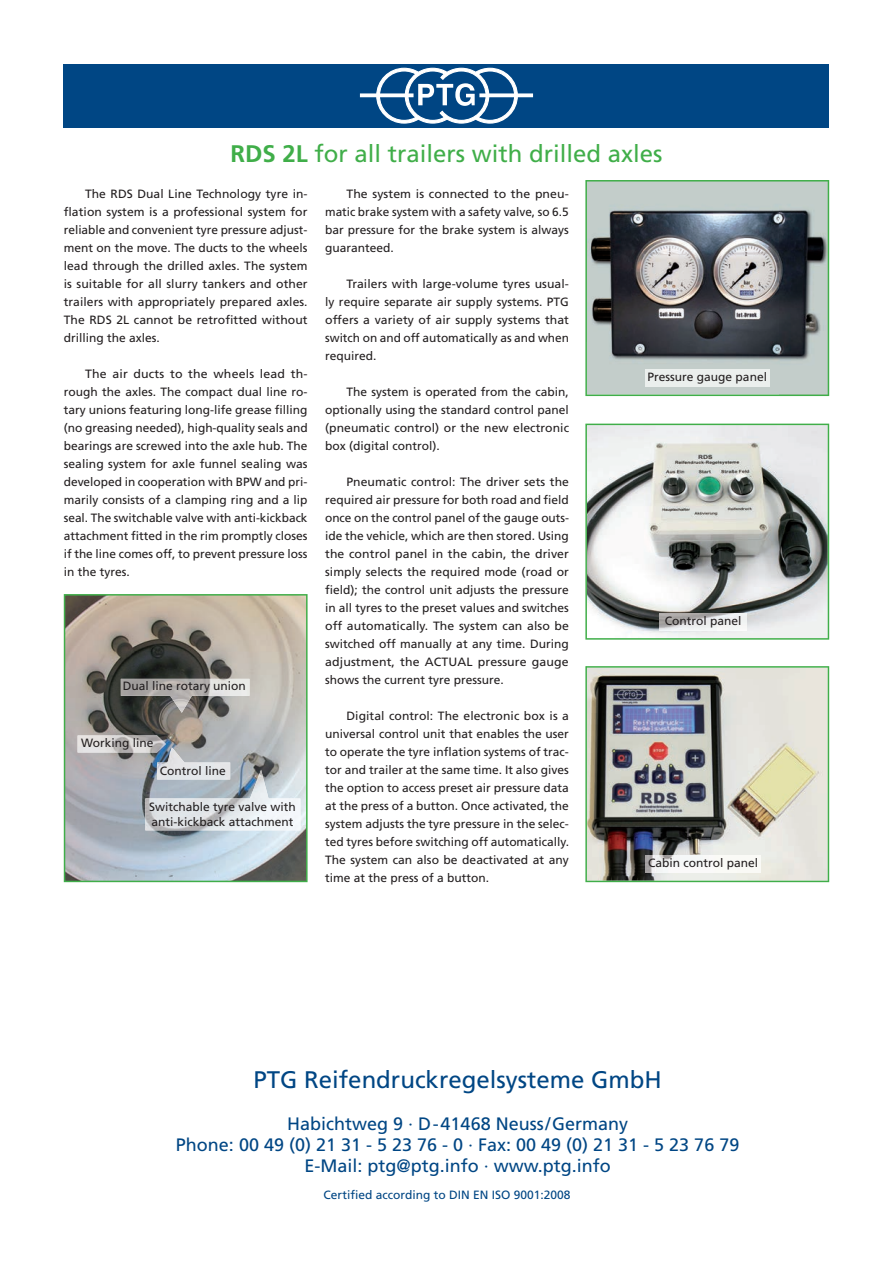
<style>
.page{position:relative;width:893px;height:1263px;background:#fff}
.page>*{position:absolute;margin:0;border:0;box-sizing:border-box;transform-origin:0 0}
.t1{font:24px "Frutiger";color:#40ae49}
.t2{font:24px "Frutiger";color:#004684}
.t3{font:18px/21px "Frutiger";color:#004684;text-align:center}
.t4{font:12px/18px "Frutiger";color:#231f20;text-align:justify}
.t5{font:12px "Frutiger";color:#004684}
.s1{font-weight:700}
</style>
<div class="page">
<div style="left:64px;top:64px;width:765px;height:64px;background:#004684"></div>
<div style="left:360px;top:93px;width:54px;height:4px;border:1px solid #fff"></div>
<div style="left:479px;top:93px;width:54px;height:4px;border:1px solid #fff"></div>
<svg style="left:376px;top:67px;width:142px;height:57px"></svg>
<svg style="left:585px;top:180px;width:244px;height:216px;background:#808787"></svg>
<svg style="left:585px;top:424px;width:244px;height:216px"></svg>
<div style="left:645px;top:370px;width:125px;height:16px;background:#ebefed"></div>
<img style="left:659px;top:613px;width:88px;height:17px">
<img style="left:585px;top:666px;width:244px;height:216px">
<img style="left:646px;top:856px;width:114px;height:17px">
<img style="left:67px;top:597px;width:238px;height:282px">
<div style="left:64px;top:594px;width:244px;height:288px;border:2px solid #40ae49"></div>
<img style="left:121px;top:679px;width:128px;height:34px">
<img style="left:145px;top:770px;width:155px;height:60px">
<img style="left:78px;top:735px;width:88px;height:17px">
<img style="left:157px;top:747px;width:73px;height:32px">
<h1 class="t1" style="left:230px;top:140px;width:434px"><span class="s1">RDS 2L</span> for all trailers with drilled axles</h1>
<p class="t4" style="left:64px;top:185px;width:245px;text-indent:21px">The RDS Dual Line Technology tyre in&shy;flation system is a professional system for reliable and convenient tyre pressure adjust&shy;ment on the move. The ducts to the wheels lead through the drilled axles. The system is suitable for all slurry tankers and other trailers with appropriately prepared axles.<br>The RDS 2L cannot be retrofitted without drilling the axles.</p>
<p class="t4" style="left:64px;top:365px;width:245px;text-indent:21px">The air ducts to the wheels lead th&shy;rough the axles. The compact dual line ro&shy;tary unions featuring long-life grease filling (no greasing needed), high-quality seals and bearings are screwed into the axle hub. The sealing system for axle funnel sealing was developed in cooperation with BPW and pri&shy;marily consists of a clamping ring and a lip seal. The switchable valve with anti-kickback attachment fitted in the rim promptly closes if the line comes off, to prevent pressure loss in the tyres.</p>
<p class="t4" style="left:325px;top:185px;width:245px;text-indent:21px">The system is connected to the pneu&shy;matic brake system with a safety valve, so 6.5 bar pressure for the brake system is always guaranteed.</p>
<p class="t4" style="left:325px;top:275px;width:245px;text-indent:21px">Trailers with large-volume tyres usual&shy;ly require separate air supply systems. PTG offers a variety of air supply systems that switch on and off automatically as and when required.</p>
<p class="t4" style="left:325px;top:383px;width:245px;text-indent:21px">The system is operated from the cabin, optionally using the standard control panel (pneumatic control) or the new electronic box (digital control).</p>
<p class="t4" style="left:325px;top:473px;width:245px;text-indent:21px">Pneumatic control: The driver sets the required air pressure for both road and field once on the control panel of the gauge outs&shy;ide the vehicle, which are then stored. Using the control panel in the cabin, the driver simply selects the required mode (road or field); the control unit adjusts the pressure in all tyres to the preset values and switches off automatically. The system can also be switched off manually at any time. During adjustment, the ACTUAL pressure gauge shows the current tyre pressure.</p>
<p class="t4" style="left:325px;top:707px;width:245px;text-indent:21px">Digital control: The electronic box is a universal control unit that enables the user to operate the tyre inflation systems of trac&shy;tor and trailer at the same time. It also gives the option to access preset air pressure data at the press of a button. Once activated, the system adjusts the tyre pressure in the selec&shy;ted tyres before switching off automatically.<br>The system can also be deactivated at any time at the press of a button.</p>
<p class="t4" style="left:648px;top:368px;width:121px">Pressure gauge panel</p>
<p class="t4" style="left:665px;top:611px;width:78px">Control panel</p>
<p class="t4" style="left:123px;top:677px;width:124px">Dual line rotary union</p>
<p class="t4" style="left:81px;top:734px;width:74px">Working line</p>
<p class="t4" style="left:160px;top:762px;width:68px">Control line</p>
<p class="t4" style="left:149px;top:800px;width:148px;line-height:14.4px">Switchable tyre valve with anti-kickback attachment</p>
<p class="t4" style="left:648px;top:854px;width:112px">Cabin control panel</p>
<h1 class="t2" style="left:254px;top:1066px;width:410px">PTG Reifendruckregelsysteme GmbH</h1>
<h2 class="t3" style="left:176px;top:1113px;width:565px">Habichtweg 9 · D-41468 Neuss/Germany<br>Phone: 00 49 (0) 21 31 - 5 23 76 - 0 · Fax: 00 49 (0) 21 31 - 5 23 76 79<br>E-Mail: ptg@ptg.info · www.ptg.info</h2>
<p class="t5" style="left:324px;top:1188px;width:248px">Certified according to DIN EN ISO 9001:2008</p>
</div>
